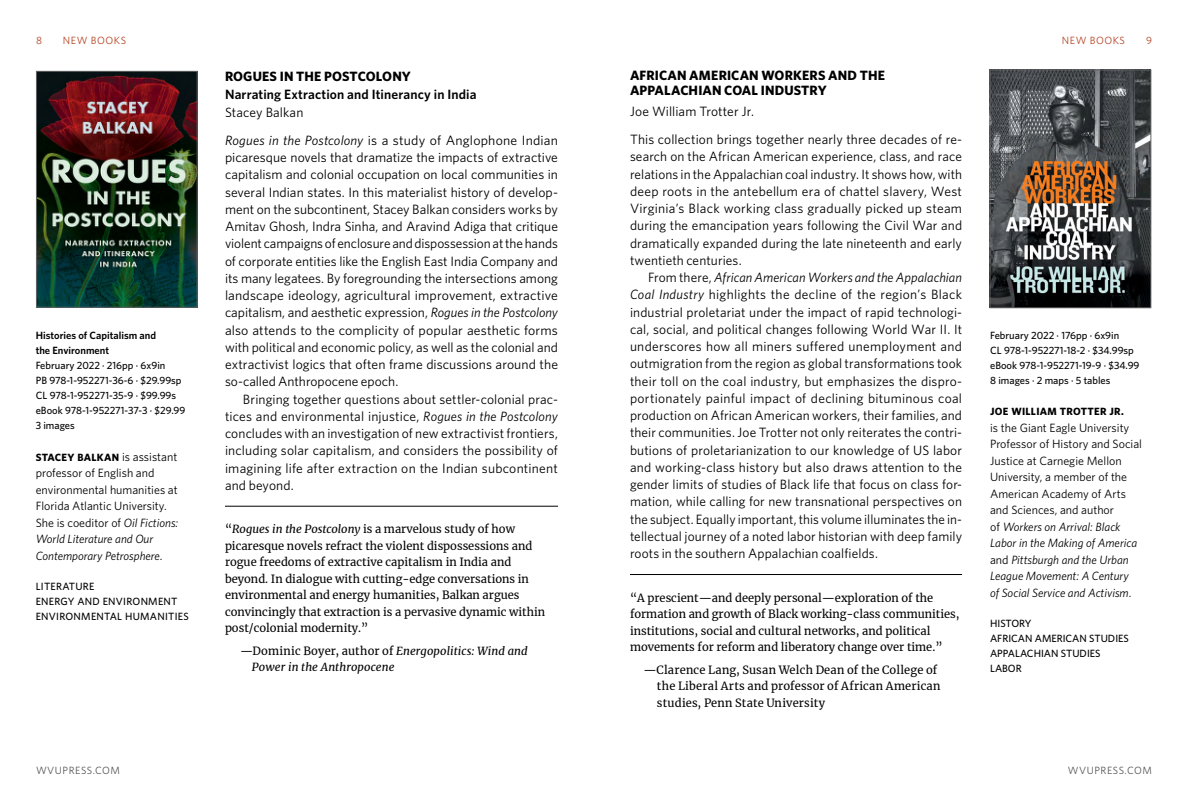
<style>
.page{position:relative;width:1188px;height:810px;background:#fff}
.page>*{position:absolute;margin:0;border:0;box-sizing:border-box;transform-origin:0 0}
.t1{font:13.5px/17.2px "Whitney HTF";letter-spacing:.01em;color:#000;text-align:justify}
.t2{font:700 13.5px/15px "Whitney HTF";letter-spacing:.01em;color:#000}
.t3{font:600 13.5px "Whitney HTF";letter-spacing:.01em;color:#000}
.t4{font:12px/16.5px "Whitney HTF";color:#000}
.t5{font:11.25px/16.5px "Merriweather";color:#000}
.t6{font:italic 11.25px/16.5px "Merriweather";letter-spacing:.01em;color:#000}
.t7{font:500 10.5px/15px "Whitney HTF";color:#000}
.t8{font:500 10.5px/15px "Whitney HTF";letter-spacing:.025em;color:#000}
.t9{font:700 10.5px "Whitney HTF";letter-spacing:.03em;color:#000}
.t10{font:600 10.5px/15px "Whitney HTF";color:#000}
.t11{font:10.5px "Whitney HTF";letter-spacing:.05em;color:#545454}
.t12{font:10.5px "Whitney HTF";letter-spacing:.05em;color:#b34221}
.s1{font-weight:400;font-size:12px}
.s2{font-style:italic}
.s3{font-style:normal}
</style>
<div class="page">
<img style="left:38px;top:73px;width:157px;height:232px">
<div style="left:36px;top:71px;width:161px;height:236px;border:1px solid #636466"></div>
<img style="left:992px;top:72px;width:157px;height:234px">
<div style="left:990px;top:70px;width:161px;height:238px;border:1px solid #636466"></div>
<hr style="left:225px;top:506px;width:333px;height:1px;background:#000">
<hr style="left:630px;top:574px;width:332px;height:1px;background:#000">
<p class="t12" style="left:36px;top:35px;width:7px">8</p>
<p class="t12" style="left:63px;top:35px;width:65px">NEW BOOKS</p>
<p class="t12" style="left:1062px;top:35px;width:65px">NEW BOOKS</p>
<p class="t12" style="left:1146px;top:35px;width:7px">9</p>
<p class="t10" style="left:36px;top:328px;width:122px">Histories of Capitalism and the Environment</p>
<p class="t7" style="left:36px;top:358px;width:151px">February 2022 · 216pp · 6x9in<br>PB 978-1-952271-36-6 · $29.99sp<br>CL 978-1-952271-35-9 · $99.99s eBook 978-1-952271-37-3 · $29.99<br>3 images</p>
<p class="t9" style="left:36px;top:451px;width:143px">STACEY BALKAN <span class="s1">is assistant</span></p>
<p class="t4" style="left:36px;top:464px;width:144px">professor of English and environmental humanities at<br>Florida Atlantic University.<br>She is coeditor of <span class="s2">Oil Fictions:<br>World Literature and Our<br>Contemporary Petrosphere</span>.</p>
<p class="t8" style="left:36px;top:578px;width:154px">LITERATURE<br>ENERGY AND ENVIRONMENT<br>ENVIRONMENTAL HUMANITIES</p>
<p class="t2" style="left:225px;top:69px;width:188px">ROGUES IN THE POSTCOLONY</p>
<p class="t3" style="left:225px;top:86px;width:253px">Narrating Extraction and Itinerancy in India</p>
<p class="t1" style="left:225px;top:98px;width:334px;line-height:27.8px">Stacey Balkan<br><span class="s2">Rogues in the Postcolony</span> is a study of Anglophone Indian</p>
<p class="t1" style="left:225px;top:149px;width:335px">picaresque novels that dramatize the impacts of extractive capitalism and colonial occupation on local communities in several Indian states. In this materialist history of develop&shy;ment on the subcontinent, Stacey Balkan considers works by Amitav Ghosh, Indra Sinha, and Aravind Adiga that critique violent campaigns of enclosure and dispossession at the hands of corporate entities like the English East India Company and its many legatees. By foregrounding the intersections among landscape ideology, agricultural improvement, extractive capitalism, and aesthetic expression, <span class="s2">Rogues in the Postcolony </span>also attends to the complicity of popular aesthetic forms with political and economic policy, as well as the colonial and extractivist logics that often frame discussions around the so-called Anthropocene epoch.</p>
<p class="t1" style="left:225px;top:390px;width:335px;text-indent:18px">Bringing together questions about settler-colonial prac&shy;tices and environmental injustice, <span class="s2">Rogues in the Postcolony </span>concludes with an investigation of new extractivist frontiers, including solar capitalism, and considers the possibility of imagining life after extraction on the Indian subcontinent and beyond.</p>
<p class="t5" style="left:225px;top:521px;width:322px">“<span class="s2">Rogues in the Postcolony</span> is a marvelous study of how picaresque novels refract the violent dispossessions and rogue freedoms of extractive capitalism in India and beyond. In dialogue with cutting-edge conversations in environmental and energy humanities, Balkan argues convincingly that extraction is a pervasive dynamic within post/colonial modernity.”</p>
<p class="t6" style="left:252px;top:642px;width:277px;text-indent:-12px"><span class="s3">—Dominic Boyer, author of</span> Energopolitics: Wind and<br>Power in the Anthropocene</p>
<p class="t2" style="left:630px;top:68px;width:257px">AFRICAN AMERICAN WORKERS AND THE<br>APPALACHIAN COAL INDUSTRY</p>
<p class="t1" style="left:630px;top:98px;width:334px;line-height:27.8px">Joe William Trotter Jr.<br>This collection brings together nearly three decades of re-</p>
<p class="t1" style="left:630px;top:148px;width:334px">search on the African American experience, class, and race relations in the Appalachian coal industry. It shows how, with deep roots in the antebellum era of chattel slavery, West Virginia’s Black working class gradually picked up steam during the emancipation years following the Civil War and dramatically expanded during the late nineteenth and early twentieth centuries.</p>
<p class="t1" style="left:630px;top:269px;width:334px;text-indent:18px">From there, <span class="s2">African American Workers and the Appalachian Coal Industry</span> highlights the decline of the region’s Black industrial proletariat under the impact of rapid technologi&shy;cal, social, and political changes following World War II. It underscores how all miners suffered unemployment and outmigration from the region as global transformations took their toll on the coal industry, but emphasizes the dispro&shy;portionately painful impact of declining bituminous coal production on African American workers, their families, and their communities. Joe Trotter not only reiterates the contri&shy;butions of proletarianization to our knowledge of US labor and working-class history but also draws attention to the gender limits of studies of Black life that focus on class for&shy;mation, while calling for new transnational perspectives on the subject. Equally important, this volume illuminates the in&shy;tellectual journey of a noted labor historian with deep family roots in the southern Appalachian coalfields.</p>
<p class="t5" style="left:630px;top:589px;width:331px">“A prescient—and deeply personal—exploration of the formation and growth of Black working-class communities, institutions, social and cultural networks, and political movements for reform and liberatory change over time.”</p>
<p class="t5" style="left:657px;top:661px;width:285px;text-indent:-13px">—Clarence Lang, Susan Welch Dean of the College of the Liberal Arts and professor of African American studies, Penn State University</p>
<p class="t7" style="left:990px;top:327px;width:151px">February 2022 · 176pp · 6x9in<br>CL 978-1-952271-18-2 · $34.99sp eBook 978-1-952271-19-9 · $34.99<br>8 images · 2 maps · 5 tables</p>
<p class="t9" style="left:990px;top:405px;width:135px">JOE WILLIAM TROTTER JR.</p>
<p class="t4" style="left:990px;top:419px;width:153px">is the Giant Eagle University<br>Professor of History and Social<br>Justice at Carnegie Mellon<br>University, a member of the<br>American Academy of Arts and Sciences, and author<br>of <span class="s2">Workers on Arrival: Black<br>Labor in the Making of America </span>and <span class="s2">Pittsburgh and the Urban<br>League Movement: A Century<br>of Social Service and Activism</span>.</p>
<p class="t7" style="left:990px;top:615px;width:140px">HISTORY<br>AFRICAN AMERICAN STUDIES<br>APPALACHIAN STUDIES<br>LABOR</p>
<p class="t11" style="left:36px;top:764px;width:86px">WVUPRESS.COM</p>
<p class="t11" style="left:1068px;top:764px;width:86px">WVUPRESS.COM</p>
</div>
